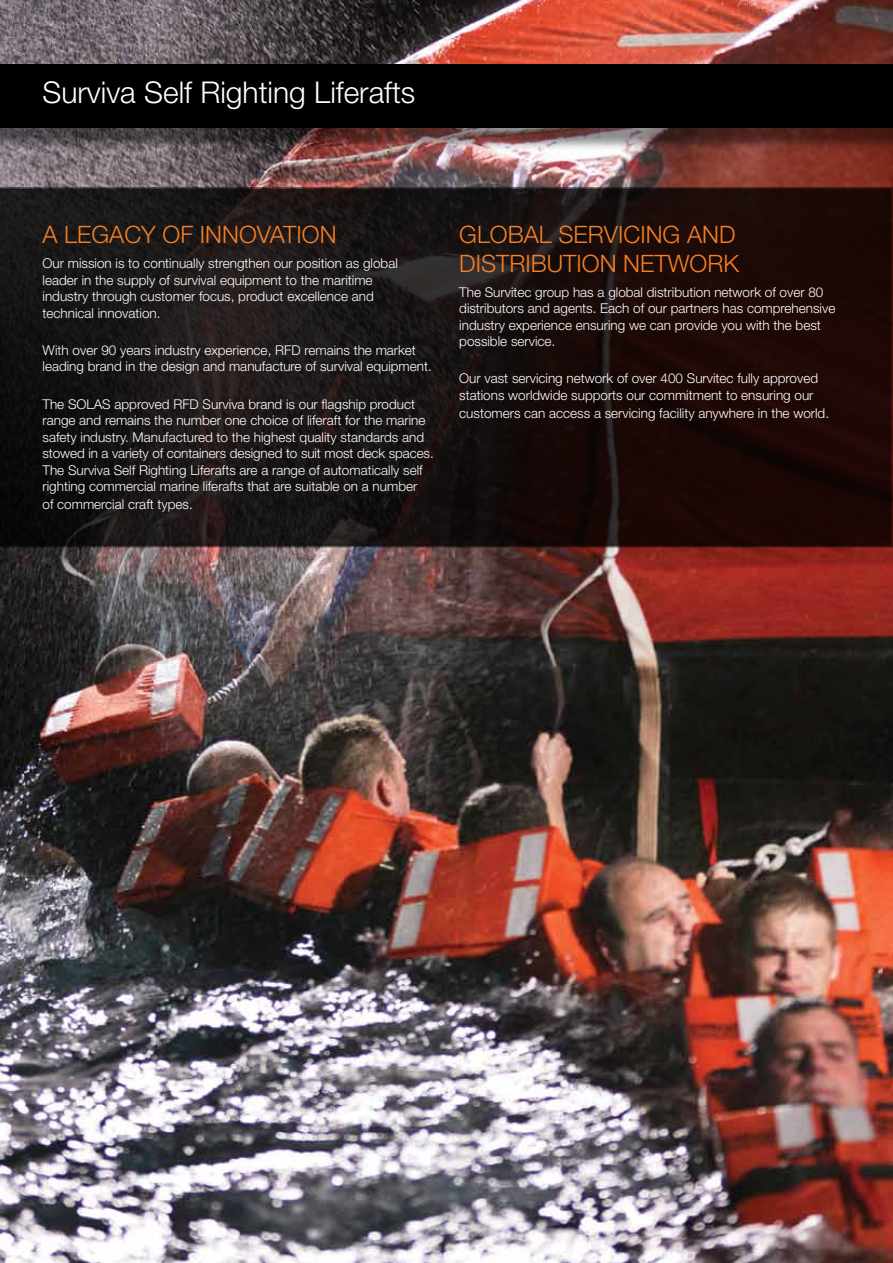
<style>
.page{position:relative;width:893px;height:1263px;background:#fff}
.page>*{position:absolute;margin:0;border:0;box-sizing:border-box;transform-origin:0 0}
.t1{font:300 30px "Helvetica Neue LT Pro";color:#fff}
.t2{font:300 24px/28.5px "Helvetica Neue LT Pro";color:#f58025}
.t3{font:300 13.5px/16.5px "Helvetica Neue LT Pro";color:#fff}
</style>
<div class="page">
<img style="left:0;top:0;width:893px;height:1263px">
<svg style="left:0;top:187px;width:893px;height:360px;background:#1a1010"></svg>
<div style="left:0;top:70px;width:893px;height:81px;background:#000;opacity:.44"></div>
<div style="left:0;top:64px;width:893px;height:64px;background:#000"></div>
<h1 class="t1" style="left:43px;top:74px;width:374px">Surviva Self Righting Liferafts</h1>
<h2 class="t2" style="left:43px;top:220px;width:296px">A LEGACY OF INNOVATION</h2>
<p class="t3" style="left:43px;top:255px;width:357px">Our mission is to continually strengthen our position as global leader in the supply of survival equipment to the maritime industry through customer focus, product excellence and technical innovation.</p>
<p class="t3" style="left:43px;top:342px;width:391px">With over 90 years industry experience, RFD remains the market leading brand in the design and manufacture of survival equipment.</p>
<p class="t3" style="left:43px;top:395px;width:393px">The SOLAS approved RFD Surviva brand is our flagship product range and remains the number one choice of liferaft for the marine safety industry. Manufactured to the highest quality standards and stowed in a variety of containers designed to suit most deck spaces.<br>The Surviva Self Righting Liferafts are a range of automatically self righting commercial marine liferafts that are suitable on a number</p>
<p class="t3" style="left:43px;top:496px;width:152px">of commercial craft types.</p>
<h2 class="t2" style="left:459px;top:220px;width:281px">GLOBAL SERVICING AND<br>DISTRIBUTION NETWORK</h2>
<p class="t3" style="left:459px;top:283px;width:378px">The Survitec group has a global distribution network of over 80 distributors and agents. Each of our partners has comprehensive industry experience ensuring we can provide you with the best possible service.</p>
<p class="t3" style="left:459px;top:370px;width:360px">Our vast servicing network of over 400 Survitec fully approved stations worldwide supports our commitment to ensuring our</p>
<p class="t3" style="left:459px;top:405px;width:371px">customers can access a servicing facility anywhere in the world.</p>
</div>
